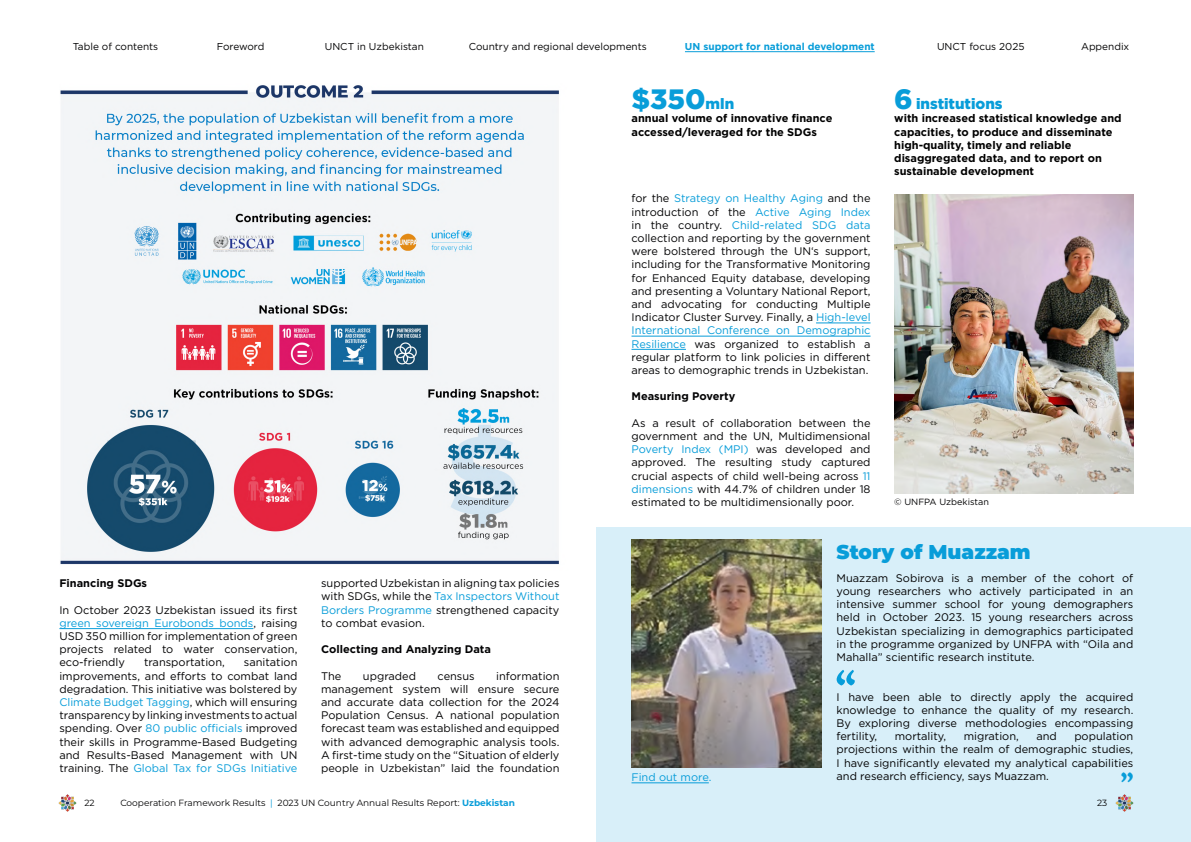
<style>
.page{position:relative;width:1191px;height:842px;background:#fff}
.page>*{position:absolute;margin:0;border:0;box-sizing:border-box;transform-origin:0 0}
.t1{font:700 60px "Athelas";color:#089dd9}
.t2{font:700 38px "Athelas";color:#089dd9}
.t3{font:900 28px "Gotham Pro";color:#089dd9}
.t4{font:900 20px "Montserrat";color:#089dd9}
.t5{font:900 15px "Gotham Pro";color:#089dd9}
.t6{font:11px/13.2px "Gotham Pro";color:#020203;text-align:justify}
.t7{font:700 11px/13.2px "Gotham Pro";color:#000}
.t8{font:700 11px "Gotham Pro";color:#020203}
.t9{font:11px "Gotham Pro";color:#089dd9}
.t10{font:10px "Gotham Pro";color:#020203}
.t11{font:700 10px "Gotham Pro";color:#089dd9}
.t12{font:10px "Gotham Pro";letter-spacing:-.02em;color:#020203}
.t13{font:9px "Montserrat";color:#020203}
.t14{font:9px "Gotham Pro";color:#020203}
.s1{font-size:15px}
.s2{color:#089dd9}
.s3{font-size:28px}
.s4{font-weight:700;color:#089dd9}
</style>
<div class="page">
<img style="left:60px;top:85px;width:499px;height:480px">
<hr style="left:59px;top:628px;width:194px;height:1px;background:#089dd9">
<hr style="left:816px;top:323px;width:54px;height:1px;background:#089dd9">
<hr style="left:631px;top:336px;width:239px;height:1px;background:#089dd9">
<hr style="left:631px;top:349px;width:55px;height:1px;background:#089dd9">
<img style="left:894px;top:194px;width:239px;height:299px">
<div style="left:596px;top:527px;width:595px;height:315px;background:#d8eff9"></div>
<img style="left:631px;top:540px;width:190px;height:227px">
<hr style="left:631px;top:783px;width:78px;height:1px;background:#089dd9">
<img style="left:58px;top:794px;width:18px;height:18px">
<img style="left:1115px;top:794px;width:18px;height:18px">
<hr style="left:685px;top:52px;width:189px;height:1px;background:#089dd9">
<p class="t10" style="left:73px;top:41px;width:87px">Table of contents</p>
<p class="t12" style="left:217px;top:41px;width:49px">Foreword</p>
<p class="t10" style="left:325px;top:41px;width:101px">UNCT in Uzbekistan</p>
<p class="t10" style="left:469px;top:41px;width:179px">Country and regional developments</p>
<p class="t11" style="left:685px;top:41px;width:191px">UN support for national development</p>
<p class="t10" style="left:937px;top:41px;width:89px">UNCT focus 2025</p>
<p class="t10" style="left:1081px;top:41px;width:50px">Appendix</p>
<h3 class="t3" style="left:631px;top:83px;width:104px">$350<span class="s1">mln</span></h3>
<p class="t7" style="left:631px;top:112px;width:202px">annual volume of innovative finance accessed/leveraged for the SDGs</p>
<p class="t6" style="left:631px;top:192px;width:240px">for the <span class="s2">Strategy on Healthy Aging</span> and the introduction of the <span class="s2">Active Aging Index </span>in the country. <span class="s2">Child-related SDG data </span>collection and reporting by the government were bolstered through the UN‘s support, including for the Transformative Monitoring for Enhanced Equity database, developing and presenting a Voluntary National Report, and advocating for conducting Multiple Indicator Cluster Survey. Finally, a <span class="s2">High-level International Conference on Demographic Resilience</span> was organized to establish a regular platform to link policies in different areas to demographic trends in Uzbekistan.</p>
<p class="t8" style="left:631px;top:390px;width:105px">Measuring Poverty</p>
<p class="t6" style="left:631px;top:416px;width:240px">As a result of collaboration between the government and the UN, Multidimensional <span class="s2">Poverty Index (MPI)</span> was developed and approved. The resulting study captured crucial aspects of child well-being across <span class="s2">11 dimensions</span> with 44.7% of children under 18 estimated to be multidimensionally poor.</p>
<h3 class="t5" style="left:894px;top:95px;width:110px"><span class="s3">6</span> institutions</h3>
<p class="t7" style="left:894px;top:112px;width:229px">with increased statistical knowledge and capacities, to produce and disseminate high-quality, timely and reliable disaggregated data, and to report on sustainable development</p>
<p class="t14" style="left:894px;top:496px;width:96px">© UNFPA Uzbekistan</p>
<p class="t8" style="left:59px;top:577px;width:89px">Financing SDGs</p>
<p class="t6" style="left:59px;top:603px;width:239px">In October 2023 Uzbekistan issued its first <span class="s2">green sovereign Eurobonds bonds</span>, raising USD 350 million for implementation of green projects related to water conservation, eco-friendly</p>
<p class="t6" style="left:59px;top:656px;width:239px;text-indent:184px">sanitation improvements, and efforts to combat land degradation. This initiative was bolstered by <span class="s2">Climate Budget Tagging</span>, which will ensuring transparency by linking investments to actual spending. Over <span class="s2">80 public officials</span> improved their skills in Programme-Based Budgeting and Results-Based Management with UN training. The <span class="s2">Global Tax for SDGs Initiative</span></p>
<p class="t6" style="left:144px;top:656px;width:82px">transportation,</p>
<p class="t6" style="left:321px;top:577px;width:240px">supported Uzbekistan in aligning tax policies with SDGs, while the <span class="s2">Tax Inspectors Without Borders Programme</span> strengthened capacity to combat evasion.</p>
<p class="t8" style="left:321px;top:643px;width:171px">Collecting and Analyzing Data</p>
<p class="t6" style="left:321px;top:669px;width:22px">The</p>
<p class="t6" style="left:363px;top:669px;width:55px">upgraded</p>
<p class="t6" style="left:437px;top:669px;width:39px">census</p>
<p class="t6" style="left:321px;top:669px;width:240px;text-indent:175px">information management system will ensure secure and accurate data collection for the 2024<br>Population Census. A national population forecast team was established and equipped with advanced demographic analysis tools.<br>A first-time study on the “Situation of elderly people in Uzbekistan” laid the foundation</p>
<p class="t9" style="left:631px;top:771px;width:81px">Find out more.</p>
<h3 class="t4" style="left:836px;top:537px;width:196px">Story of Muazzam</h3>
<p class="t6" style="left:836px;top:571px;width:298px">Muazzam Sobirova is a member of the cohort of young researchers who actively participated in an intensive summer school for young demographers held in October 2023. 15 young researchers across Uzbekistan specializing in demographics participated in the programme organized by UNFPA with “Oila and Mahalla” scientific research institute.</p>
<p class="t6" style="left:836px;top:690px;width:298px">I have been able to directly apply the acquired knowledge to enhance the quality of my research.<br>By exploring diverse methodologies encompassing fertility,</p>
<h1 class="t1" style="left:833px;top:643px;width:25px">“</h1>
<p class="t6" style="left:836px;top:730px;width:298px;text-indent:238px">population projections within the realm of demographic studies, I have significantly elevated my analytical capabilities and research efficiency, says Muazzam.</p>
<p class="t6" style="left:894px;top:730px;width:53px">mortality,</p>
<p class="t6" style="left:963px;top:730px;width:57px">migration,</p>
<p class="t6" style="left:1036px;top:730px;width:22px">and</p>
<h2 class="t2" style="left:1120px;top:756px;width:16px">”</h2>
<p class="t13" style="left:84px;top:796px;width:12px">22</p>
<p class="t13" style="left:120px;top:796px;width:396px">Cooperation Framework Results <span class="s2">|</span> 2023 UN Country Annual Results Report: <span class="s4">Uzbekistan</span></p>
<p class="t13" style="left:1097px;top:796px;width:12px">23</p>
</div>
